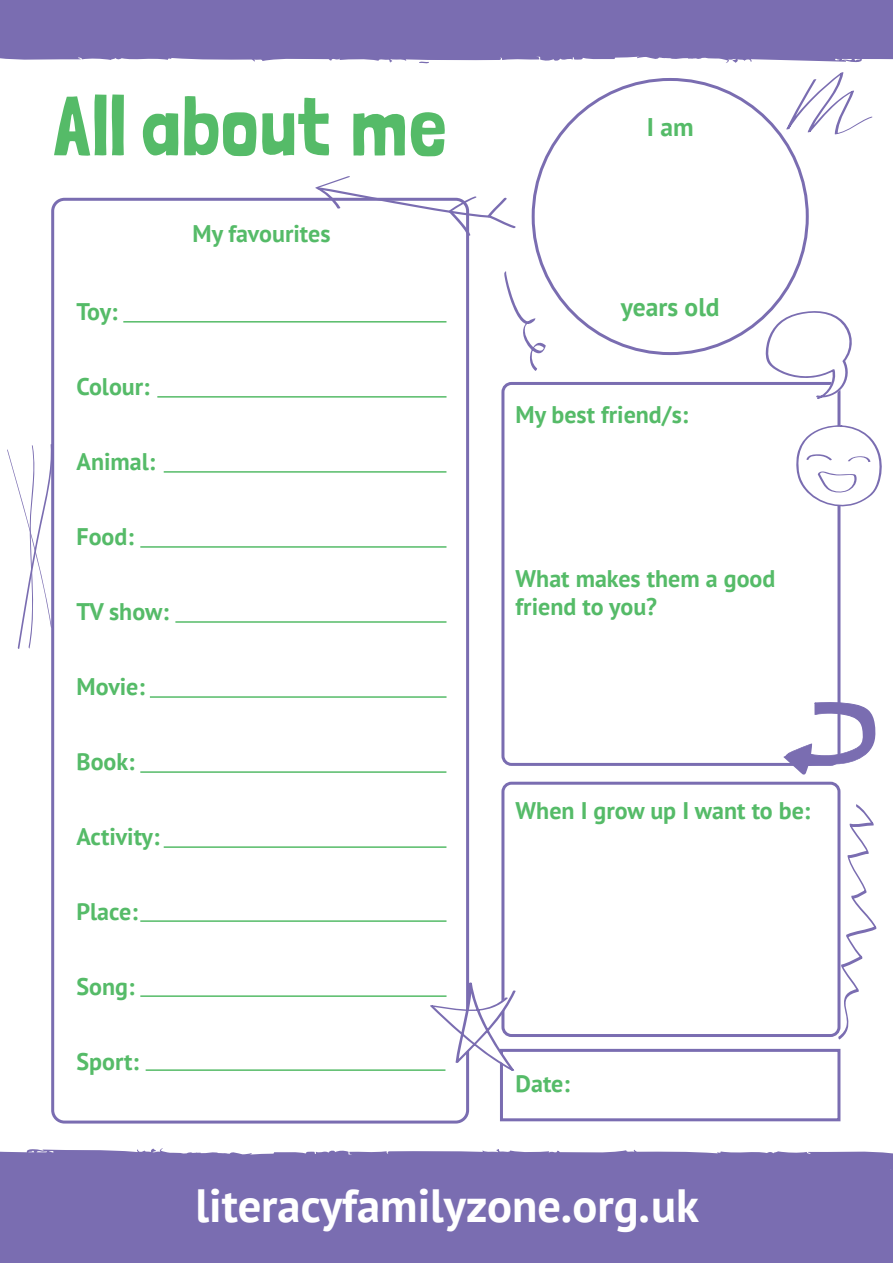
<style>
.page{position:relative;width:893px;height:1263px;background:#fff}
.page>*{position:absolute;margin:0;border:0;box-sizing:border-box;transform-origin:0 0}
.t1{font:83.7px "Londrina Solid";color:#55bb68}
.t2{font:700 46.5px "PT Sans";color:#fff}
.t3{font:700 25.5px "PT Sans";color:#55bb68}
.t4{font:700 24px/28.8px "PT Sans";color:#55bb68}
</style>
<div class="page">
<div style="left:0;top:1148px;width:893px;height:115px;background:#7a6db1"></div>
<svg style="left:504px;top:271px;width:42px;height:100px"></svg>
<svg style="left:786px;top:72px;width:87px;height:62px"></svg>
<svg style="left:7px;top:444px;width:44px;height:205px"></svg>
<svg style="left:0;top:0;width:893px;height:64px;fill:#7a6db1"></svg>
<hr style="left:123px;top:321px;width:323px;height:2px;background:#55bb68">
<hr style="left:157px;top:396px;width:289px;height:2px;background:#55bb68">
<hr style="left:164px;top:471px;width:282px;height:2px;background:#55bb68">
<hr style="left:140px;top:546px;width:306px;height:2px;background:#55bb68">
<hr style="left:175px;top:621px;width:271px;height:2px;background:#55bb68">
<hr style="left:150px;top:696px;width:297px;height:2px;background:#55bb68">
<hr style="left:140px;top:771px;width:306px;height:2px;background:#55bb68">
<hr style="left:164px;top:846px;width:282px;height:2px;background:#55bb68">
<hr style="left:140px;top:920px;width:306px;height:2px;background:#55bb68">
<hr style="left:140px;top:995px;width:307px;height:2px;background:#55bb68">
<hr style="left:146px;top:1069px;width:299px;height:2px;background:#55bb68">
<div style="left:500px;top:1049px;width:340px;height:72px;border:3px solid #7a6db1"></div>
<div style="left:51px;top:198px;width:418px;height:925px;border:3px solid #7a6db1;border-radius:12px"></div>
<div style="left:501px;top:382px;width:339px;height:384px;border:3px solid #7a6db1;border-radius:9px"></div>
<div style="left:501px;top:782px;width:339px;height:255px;border:3px solid #7a6db1;border-radius:9px"></div>
<svg style="left:766px;top:310px;width:86px;height:89px"></svg>
<svg style="left:796px;top:425px;width:86px;height:85px"></svg>
<svg style="left:838px;top:804px;width:39px;height:236px"></svg>
<svg style="left:315px;top:176px;width:201px;height:60px"></svg>
<svg style="left:429px;top:982px;width:87px;height:89px"></svg>
<svg style="left:783px;top:702px;width:93px;height:73px"></svg>
<p class="t1" style="left:53px;top:77px;width:396px">All about me</p>
<p class="t4" style="left:77px;top:297px;width:43px">Toy:</p>
<p class="t4" style="left:77px;top:372px;width:75px">Colour:</p>
<p class="t4" style="left:77px;top:447px;width:80px">Animal:</p>
<p class="t4" style="left:77px;top:522px;width:59px">Food:</p>
<p class="t4" style="left:77px;top:597px;width:94px">TV show:</p>
<p class="t4" style="left:77px;top:672px;width:70px">Movie:</p>
<p class="t4" style="left:77px;top:747px;width:60px">Book:</p>
<p class="t4" style="left:77px;top:822px;width:84px">Activity:</p>
<p class="t4" style="left:77px;top:897px;width:63px">Place:</p>
<p class="t4" style="left:77px;top:972px;width:60px">Song:</p>
<p class="t4" style="left:77px;top:1047px;width:64px">Sport:</p>
<p class="t4" style="left:192px;top:219px;width:140px">My favourites</p>
<p class="t3" style="left:647px;top:110px;width:48px">I am</p>
<p class="t3" style="left:621px;top:290px;width:100px">years old</p>
<p class="t4" style="left:516px;top:399px;width:174px">My best friend/s:</p>
<p class="t4" style="left:516px;top:563px;width:261px">What makes them a good friend to you?</p>
<p class="t4" style="left:516px;top:796px;width:296px">When I grow up I want to be:</p>
<p class="t4" style="left:516px;top:1069px;width:56px">Date:</p>
<p class="t2" style="left:195px;top:1174px;width:505px">literacyfamilyzone.org.uk</p>
</div>
